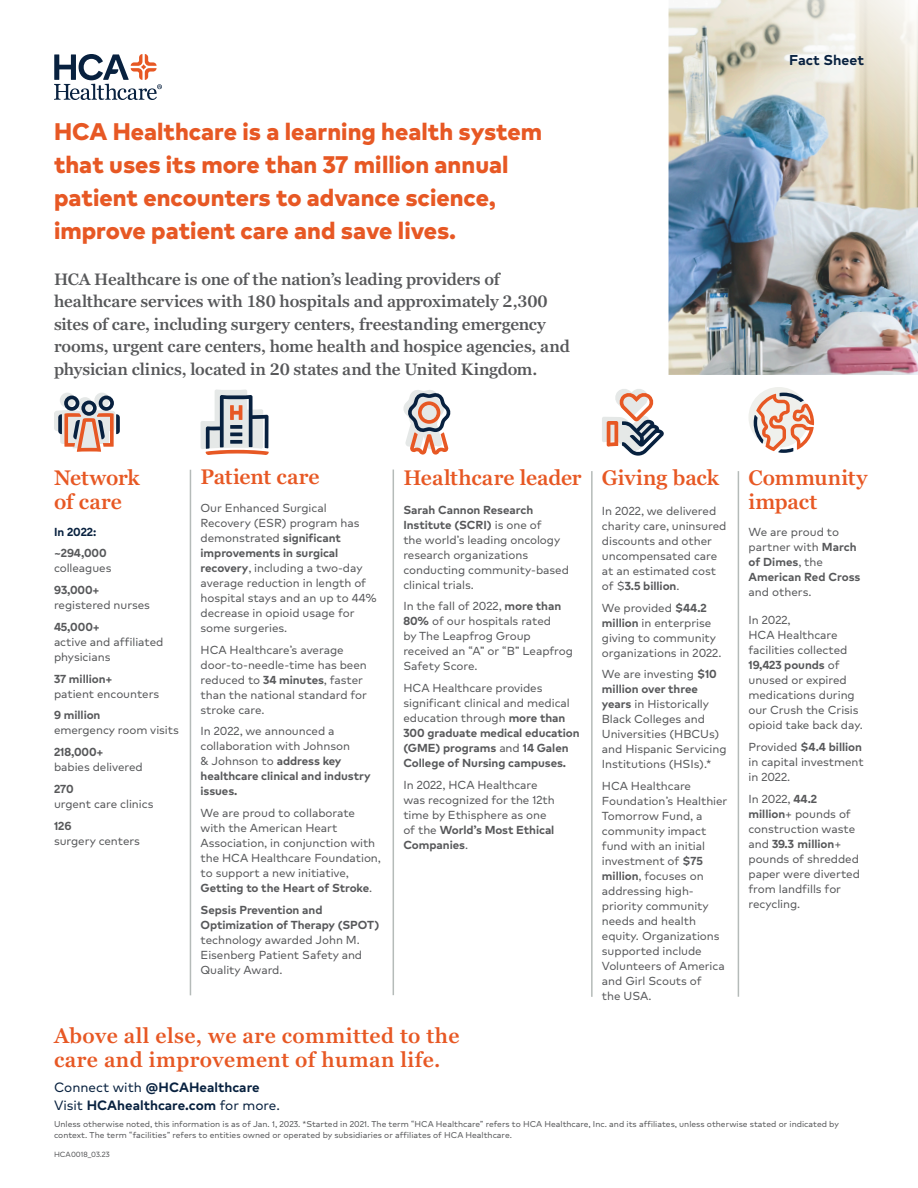
<style>
.page{position:relative;width:918px;height:1188px;background:#fff}
.page>*{position:absolute;margin:0;border:0;box-sizing:border-box;transform-origin:0 0}
.t1{font:800 24px/33px "Markfor HCA";color:#e75824}
.t2{font:600 21px/24px "Georgia Pro";letter-spacing:.015em;color:#e75824}
.t3{font:600 21px/24px "Georgia Pro";letter-spacing:-.01em;color:#e75824}
.t4{font:600 21px "Georgia Pro";letter-spacing:-.005em;color:#e75824}
.t5{font:600 16.5px/22.5px "Georgia Pro";letter-spacing:-.01em;color:#57585a}
.t6{font:700 14.25px "Markfor HCA";color:#08213f}
.t7{font:700 13.5px "Markfor HCA";color:#08213f}
.t8{font:11.7px/15px "Markfor HCA";letter-spacing:-.005em;color:#57585a}
.t9{font:700 11.7px/15px "Markfor HCA";letter-spacing:-.005em;color:#57585a}
.t10{font:700 11.7px "Markfor HCA";letter-spacing:-.005em;color:#08213f}
.t11{font:8.55px "Markfor HCA";color:#57585a}
.t12{font:7.5px "Markfor HCA";color:#57585a}
.s1{font-weight:700}
.s2{font-weight:400}
.s3{color:#58595b}
</style>
<div class="page">
<img style="left:669px;top:0;width:249px;height:375px">
<hr style="left:190px;top:470px;width:1px;height:525px;background:#b5bbb9">
<hr style="left:393px;top:470px;width:1px;height:525px;background:#b5bbb9">
<hr style="left:738px;top:471px;width:1px;height:526px;background:#b5bbb9">
<hr style="left:591px;top:471px;width:2px;height:526px;background:#b5bbb9">
<svg style="left:54px;top:54px;width:108px;height:46px"></svg>
<svg style="left:60px;top:393px;width:15px;height:15px"></svg>
<svg style="left:94px;top:393px;width:16px;height:15px"></svg>
<svg style="left:54px;top:396px;width:66px;height:56px"></svg>
<svg style="left:602px;top:389px;width:62px;height:67px"></svg>
<svg style="left:201px;top:389px;width:68px;height:66px"></svg>
<svg style="left:403px;top:390px;width:47px;height:65px"></svg>
<div style="left:749px;top:387px;width:60px;height:61px;background:#eff0ec;border-radius:50%"></div>
<svg style="left:754px;top:393px;width:60px;height:60px"></svg>
<p class="t1" style="left:54px;top:114px;width:490px">HCA Healthcare is a learning health system that uses its more than 37 million annual patient encounters to advance science, improve patient care and save lives.</p>
<p class="t5" style="left:54px;top:269px;width:517px">HCA Healthcare is one of the nation’s leading providers of healthcare services with 180 hospitals and approximately 2,300 sites of care, including surgery centers, freestanding emergency rooms, urgent care centers, home health and hospice agencies, and physician clinics, located in 20 states and the United Kingdom.</p>
<h1 class="t6" style="left:789px;top:49px;width:76px">Fact Sheet</h1>
<h2 class="t3" style="left:54px;top:467px;width:87px">Network of care</h2>
<p class="t10" style="left:54px;top:523px;width:44px">In 2022:</p>
<p class="t8" style="left:54px;top:546px;width:59px"><span class="s1">~294,000 </span>colleagues</p>
<p class="t8" style="left:54px;top:583px;width:98px"><span class="s1">93,000+ </span>registered nurses</p>
<p class="t8" style="left:54px;top:619px;width:111px"><span class="s1">45,000+<br></span>active and affiliated physicians</p>
<p class="t8" style="left:54px;top:671px;width:107px"><span class="s1">37 million+<br></span>patient encounters</p>
<p class="t8" style="left:54px;top:708px;width:126px"><span class="s1">9 million<br></span>emergency room visits</p>
<p class="t8" style="left:54px;top:745px;width:90px"><span class="s1">218,000+<br></span>babies delivered</p>
<p class="t8" style="left:54px;top:781px;width:101px"><span class="s1">270<br></span>urgent care clinics</p>
<p class="t8" style="left:54px;top:818px;width:87px"><span class="s1">126<br></span>surgery centers</p>
<h2 class="t3" style="left:201px;top:466px;width:121px">Patient care</h2>
<p class="t8" style="left:201px;top:500px;width:178px">Our Enhanced Surgical<br>Recovery (ESR) program has demonstrated <span class="s1">significant improvements in surgical recovery</span>, including a two-day average reduction in length of hospital stays and an up to 44% decrease in opioid usage for some surgeries.</p>
<p class="t8" style="left:201px;top:642px;width:168px">HCA Healthcare’s average door-to-needle-time has been reduced to <span class="s1">34 minutes</span>, faster than the national standard for stroke care.</p>
<p class="t8" style="left:201px;top:724px;width:172px">In 2022, we announced a collaboration with Johnson<br>&amp; Johnson to <span class="s1">address key healthcare clinical and industry issues.</span></p>
<p class="t8" style="left:201px;top:806px;width:182px">We are proud to collaborate with the American Heart<br>Association, in conjunction with the HCA Healthcare Foundation, to support a new initiative,<br><span class="s1">Getting to the Heart of Stroke</span>.</p>
<p class="t8" style="left:201px;top:902px;width:180px"><span class="s1">Sepsis Prevention and<br>Optimization of Therapy (SPOT) </span>technology awarded John M.<br>Eisenberg Patient Safety and<br>Quality Award.</p>
<h2 class="t4" style="left:403px;top:466px;width:180px">Healthcare leader</h2>
<p class="t8" style="left:403px;top:502px;width:167px"><span class="s1">Sarah Cannon Research<br>Institute (SCRI)</span> is one of<br>the world’s leading oncology research organizations conducting community-based clinical trials.</p>
<p class="t8" style="left:403px;top:599px;width:171px">In the fall of 2022, <span class="s1">more than<br>80%</span> of our hospitals rated<br>by The Leapfrog Group received an “A” or “B” Leapfrog<br>Safety Score.</p>
<p class="t9" style="left:403px;top:680px;width:178px"><span class="s2">HCA Healthcare provides significant clinical and medical education through</span> more than<br>300 graduate medical education (GME) programs <span class="s2">and</span> 14 Galen<br>College of Nursing campuses.</p>
<p class="t8" style="left:403px;top:777px;width:153px">In 2022, HCA Healthcare was recognized for the 12th time by Ethisphere as one of the <span class="s1">World’s Most Ethical<br>Companies</span>.</p>
<h2 class="t3" style="left:602px;top:467px;width:119px">Giving back</h2>
<p class="t8" style="left:602px;top:503px;width:126px">In 2022, we delivered charity care, uninsured discounts and other uncompensated care at an estimated cost of $<span class="s1">3.5 billion</span>.</p>
<p class="t8" style="left:602px;top:600px;width:121px">We provided <span class="s1">$44.2 million</span> in enterprise giving to community organizations in 2022.</p>
<p class="t8" style="left:602px;top:667px;width:126px">We are investing <span class="s1">$10 million over three years</span> in Historically<br>Black Colleges and<br>Universities (HBCUs) and Hispanic Servicing<br>Institutions (HSIs).*</p>
<p class="t8" style="left:602px;top:779px;width:127px">HCA Healthcare<br>Foundation’s Healthier<br>Tomorrow Fund, a community impact fund with an initial investment of <span class="s1">$75 million</span>, focuses on addressing high&shy;priority community needs and health equity. Organizations supported include<br>Volunteers of America and Girl Scouts of<br>the USA.</p>
<p class="t2" style="left:54px;top:1025px;width:407px">Above all else, we are committed to the care and improvement of human life.</p>
<p class="t7" style="left:54px;top:1077px;width:207px"><span class="s2">Connect with</span> @HCAHealthcare</p>
<p class="t7" style="left:54px;top:1095px;width:227px"><span class="s2">Visit</span> HCAhealthcare.com <span class="s2">for more.</span></p>
<h2 class="t2" style="left:749px;top:467px;width:120px">Community impact</h2>
<p class="t8" style="left:749px;top:524px;width:113px">We are proud to partner with <span class="s1">March of Dimes</span>, the<br><span class="s1">American Red Cross </span>and others.</p>
<p class="t8" style="left:749px;top:613px;width:116px">In 2022,<br>HCA Healthcare facilities collected<br><span class="s1">19,423 pounds</span> of unused or expired medications during our Crush the Crisis opioid take back day.</p>
<p class="t8" style="left:749px;top:739px;width:117px">Provided <span class="s1">$4.4 billion </span>in capital investment in 2022.</p>
<p class="t8" style="left:749px;top:791px;width:113px">In 2022, <span class="s1">44.2 million</span>+ pounds of construction waste and <span class="s1">39. million</span>+ pounds of shredded paper were diverted from landfills for recycling.</p>
<p class="t9" style="left:788px;top:835px;width:8px">3</p>
<p class="t11" style="left:54px;top:1119px;width:786px">Unless otherwise noted, this information is as of Jan. 1, 202<span class="s3">3. *</span>Started in 2021. The term “HCA Healthcare” refers to HCA Healthcare, Inc. and its affiliates, unless otherwise stated or indicated by</p>
<p class="t11" style="left:54px;top:1130px;width:459px">context. The term “facilities” refers to entities owned or operated by subsidiaries or affiliates of HCA Healthcare.</p>
<p class="t12" style="left:54px;top:1150px;width:57px">HCA0018_03.23</p>
</div>
